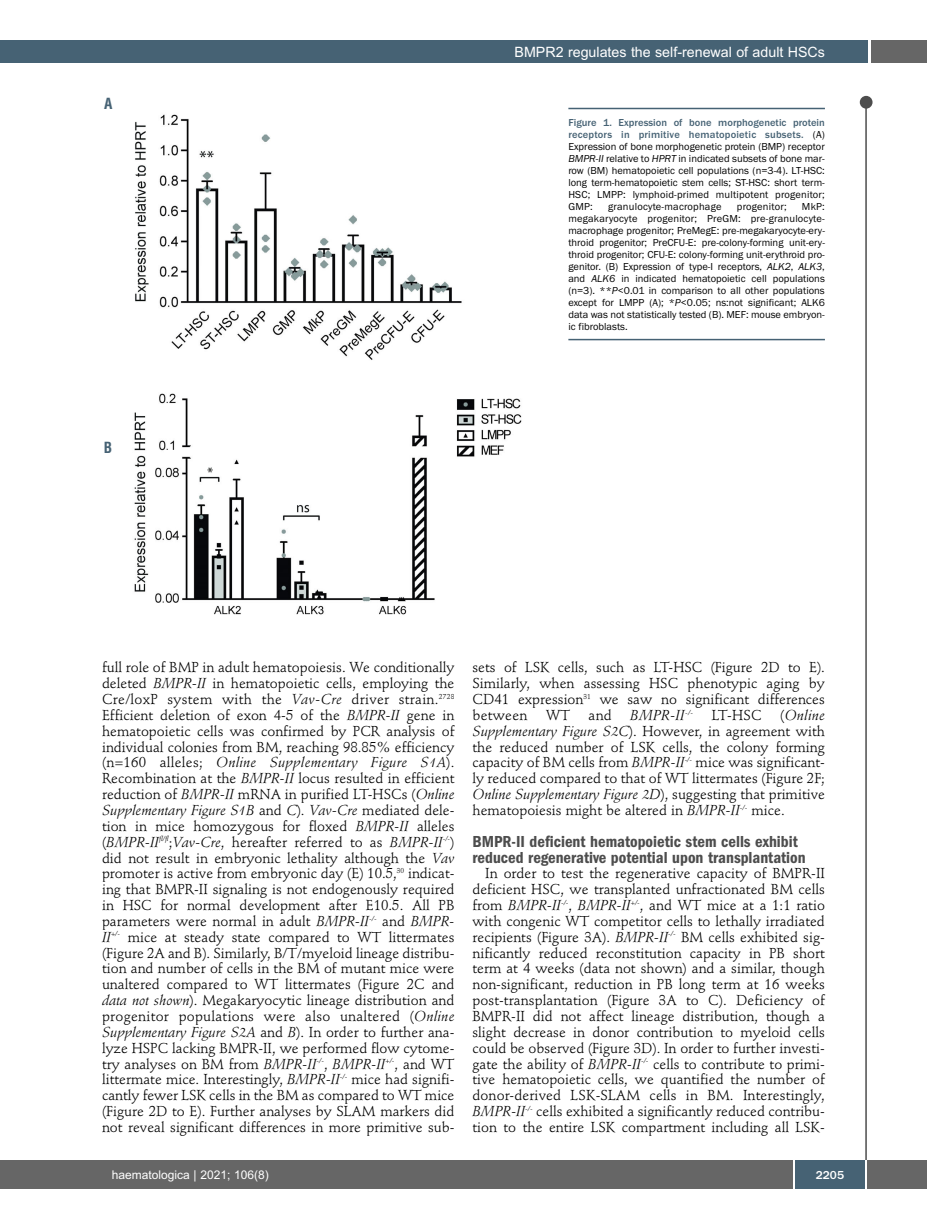
<style>
.page{position:relative;width:927px;height:1225px;background:#fff}
.page>*{position:absolute;margin:0;border:0;box-sizing:border-box;transform-origin:0 0}
.t1{font:600 condensed 16.5px/15.9px "Franklin Gothic";color:#4d4d4d}
.t2{font:700 condensed 15px "Helvetica";color:#466274}
.t3{font:14.25px/15.9px "Stempel Schneidler";color:#000;text-align:justify}
.t4{font:14.25px "Arial";color:#fff}
.t5{font:italic 14.25px "Stempel Schneidler";letter-spacing:.02em;color:#000}
.t6{font:12px "Arial";color:#fff}
.t7{font:500 12px "Franklin Gothic";color:#fff}
.t8{font:10.5px/12px "Franklin Gothic";letter-spacing:.02em;color:#000;text-align:justify}
.s1{font-weight:500;color:#466274}
.s2{font-style:italic}
</style>
<div class="page">
<div style="left:860px;top:96px;width:12px;height:13px;background:#4d4d4d;border-radius:50%"></div>
<hr style="left:865px;top:98px;width:2px;height:1062px;background:#4d4d4d">
<div style="left:871px;top:40px;width:56px;height:22px;background:#666"></div>
<div style="left:18px;top:40px;width:849px;height:22px;background:#466274"></div>
<div style="left:17px;top:1160px;width:910px;height:28px;background:#666"></div>
<div style="left:795px;top:1160px;width:70px;height:28px;background:#466274"></div>
<hr style="left:793px;top:1160px;width:2px;height:28px;background:#fff">
<hr style="left:865px;top:1160px;width:2px;height:28px;background:#fff">
<div style="left:0;top:40px;width:19px;height:22px;background:#466274"></div>
<div style="left:0;top:1160px;width:18px;height:28px;background:#666"></div>
<img style="left:134px;top:114px;width:388px;height:501px">
<hr style="left:568px;top:108px;width:257px;height:1px;background:#466274">
<hr style="left:568px;top:339px;width:257px;height:1px;background:#466274">
<p class="t2" style="left:104px;top:95px;width:10px">A</p>
<p class="t2" style="left:104px;top:439px;width:10px">B</p>
<p class="t4" style="left:515px;top:44px;width:312px">BMPR2 regulates the self-renewal of adult HSCs</p>
<p class="t8" style="left:568px;top:117px;width:258px"><span class="s1">Figure 1. Expression of bone morphogenetic protein receptors in primitive hematopoietic subsets.</span> (A)<br>Expression of bone morphogenetic protein (BMP) receptor <span class="s2">BMPR-II</span> relative to <span class="s2">HPRT</span> in indicated subsets of bone mar&shy;row (BM) hematopoietic cell populations (n=3-4). LT-HSC: long term-hematopoietic stem cells; ST-HSC: short term-HSC; LMPP: lymphoid-primed multipotent progenitor; GMP:</p>
<p class="t8" style="left:568px;top:201px;width:258px;text-indent:234px">MkP: megakaryocyte progenitor; PreGM: pre-granulocyte&shy;macrophage progenitor; PreMegE: pre-megakaryocyte-ery&shy;throid progenitor; PreCFU-E: pre-colony-forming unit-ery&shy;throid progenitor; CFU-E: colony-forming unit-erythroid pro&shy;genitor. (B) Expression of type-I receptors, <span class="s2">ALK2</span>, <span class="s2">ALK3</span>, and <span class="s2">ALK6</span> in indicated hematopoietic cell populations (n=3). **<span class="s2">P</span>&lt;0.01 in comparison to all other populations except for LMPP (A); *<span class="s2">P</span>&lt;0.05; ns:not significant; ALK6 data was not statistically tested (B). MEF: mouse embryon&shy;ic fibroblasts.</p>
<p class="t8" style="left:608px;top:201px;width:115px">granulocyte-macrophage</p>
<p class="t8" style="left:737px;top:201px;width:51px">progenitor;</p>
<p class="t3" style="left:102px;top:661px;width:354px">full role of BMP in adult hematopoiesis. We conditionally deleted <span class="s2">BMPR-II</span> in hematopoietic cells, employing the Cre/loxP system with the <span class="s2">Vav-Cre</span> driver strain.<sup>2728<br></sup>Efficient deletion of exon 4-5 of the <span class="s2">BMPR-II</span> gene in hematopoietic cells was confirmed by PCR analysis of individual colonies from BM, reaching 98.85% efficiency (n=160 alleles; <span class="s2">Online Supplementary Figure S1A</span>).<br>Recombination at the <span class="s2">BMPR-II</span> locus resulted in efficient reduction of <span class="s2">BMPR-II</span> mRNA in purified LT-HSCs (<span class="s2">Online Supplementary Figure S1B</span> and <span class="s2">C</span>). <span class="s2">Vav-Cre</span> mediated dele&shy;tion in mice homozygous for floxed <span class="s2">BMPR-II</span> alleles (<span class="s2">BMPR-II</span><sup>fl/fl</sup>;<span class="s2">Vav-Cre</span>, hereafter referred to as <span class="s2">BMPR-II</span><sup>-/-</sup>) did not result in embryonic lethality although the <span class="s2">Vav </span>promoter is active from embryonic day (E) 10.5,<sup>30</sup> indicat&shy;ing that BMPR-II signaling is not endogenously required in HSC for normal development after E10.5. All PB parameters were normal in adult <span class="s2">BMPR-II</span><sup>-/-</sup> and <span class="s2">BMPR-II</span><sup>+/-</sup> mice at steady state compared to WT littermates (Figure 2A and B). Similarly, B/T/myeloid lineage distribu&shy;tion and number of cells in the BM of mutant mice were unaltered compared to WT littermates (Figure 2C and <span class="s2">data not shown</span>). Megakaryocytic lineage distribution and progenitor populations were also unaltered (<span class="s2">Online Supplementary Figure S2A</span> and <span class="s2">B</span>). In order to further ana&shy;lyze HSPC lacking BMPR-II, we performed flow cytome&shy;try analyses on BM from <span class="s2">BMPR-II</span><sup>-/-</sup>, <span class="s2">BMPR-II</span><sup>+/-</sup>, and WT littermate mice. Interestingly, <span class="s2">BMPR-II</span><sup>-/-</sup> mice had signifi&shy;cantly fewer LSK cells in the BM as compared to WT mice (Figure 2D to E). Further analyses by SLAM markers did not reveal significant differences in more primitive sub-</p>
<p class="t3" style="left:472px;top:661px;width:354px">sets of LSK cells, such as LT-HSC (Figure 2D to E).<br>Similarly, when assessing HSC phenotypic aging by CD41 expression<sup>31</sup> we saw no significant differences between</p>
<p class="t3" style="left:472px;top:708px;width:354px;text-indent:308px">(<span class="s2">Online Supplementary Figure S2C</span>). However, in agreement with the reduced number of LSK cells, the colony forming capacity of BM cells from <span class="s2">BMPR-II</span><sup>-/-</sup> mice was significant&shy;ly reduced compared to that of WT littermates (Figure 2F; <span class="s2">Online Supplementary Figure 2D</span>), suggesting that primitive hematopoiesis might be altered in <span class="s2">BMPR-II</span><sup>-/-</sup> mice.</p>
<p class="t1" style="left:472px;top:834px;width:335px">BMPR-II deficient hematopoietic stem cells exhibit reduced regenerative potential upon transplantation</p>
<p class="t3" style="left:472px;top:867px;width:354px;text-indent:13px">In order to test the regenerative capacity of BMPR-II deficient HSC, we transplanted unfractionated BM cells from <span class="s2">BMPR-II</span><sup>-/-</sup>, <span class="s2">BMPR-II</span><sup>+/-</sup>, and WT mice at a 1:1 ratio with congenic WT competitor cells to lethally irradiated recipients (Figure 3A). <span class="s2">BMPR-II</span><sup>-/-</sup> BM cells exhibited sig&shy;nificantly reduced reconstitution capacity in PB short term at 4 weeks (data not shown) and a similar, though non-significant, reduction in PB long term at 16 weeks post-transplantation (Figure 3A to C). Deficiency of BMPR-II did not affect lineage distribution, though a slight decrease in donor contribution to myeloid cells could be observed (Figure 3D). In order to further investi&shy;gate the ability of <span class="s2">BMPR-II</span><sup>-/-</sup> cells to contribute to primi&shy;tive hematopoietic cells, we quantified the number of donor-derived LSK-SLAM cells in BM. Interestingly, <span class="s2">BMPR-II</span><sup>-/-</sup> cells exhibited a significantly reduced contribu&shy;tion to the entire LSK compartment including all LSK-</p>
<p class="t3" style="left:546px;top:708px;width:26px">WT</p>
<p class="t3" style="left:589px;top:708px;width:25px">and</p>
<p class="t5" style="left:630px;top:709px;width:64px">BMPR-II<sup>-/-</sup></p>
<p class="t3" style="left:712px;top:708px;width:52px">LT-HSC</p>
<p class="t6" style="left:112px;top:1167px;width:158px">haematologica | 2021; 106(8)</p>
<p class="t7" style="left:816px;top:1167px;width:30px">2205</p>
</div>
